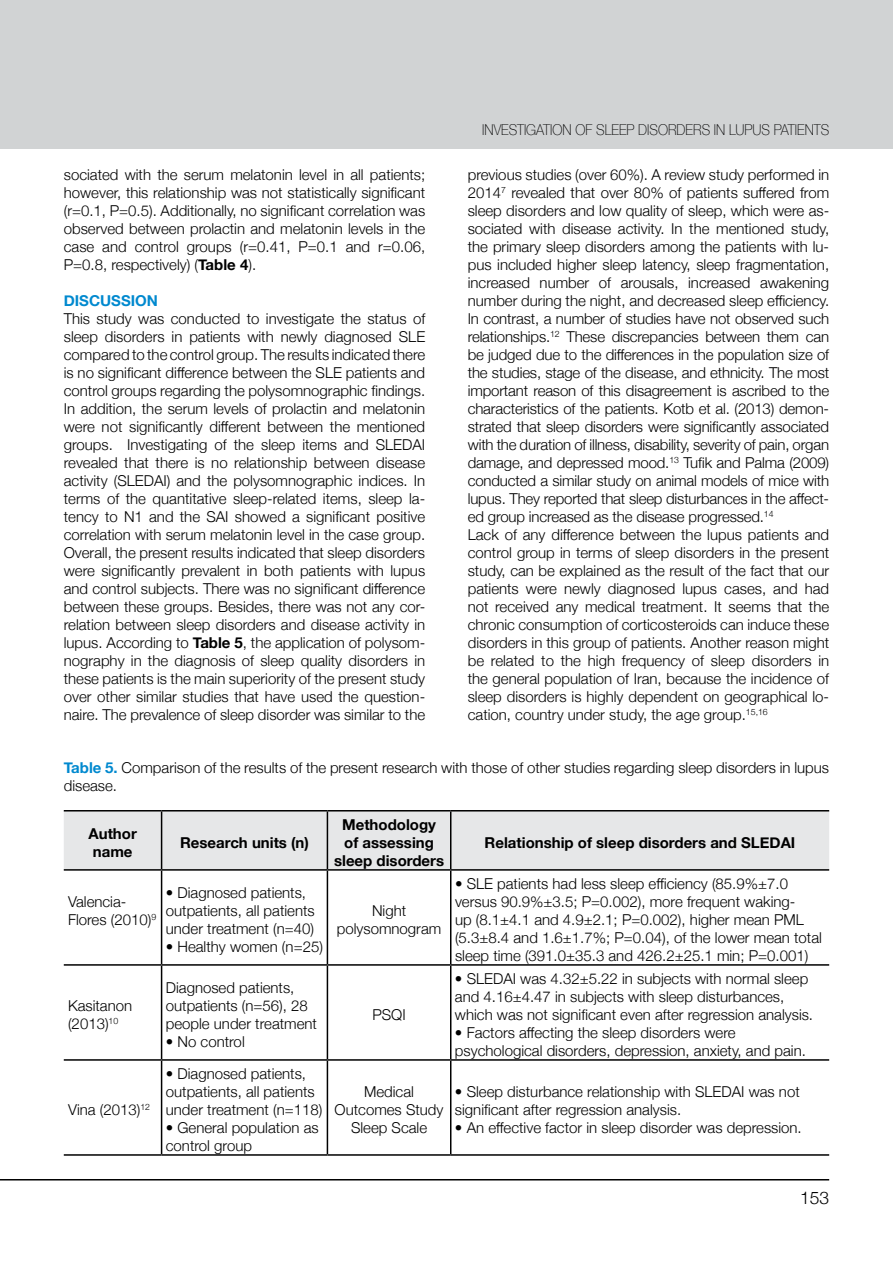
<style>
.page{position:relative;width:893px;height:1263px;background:#fff}
.page>*{position:absolute;margin:0;border:0;box-sizing:border-box;transform-origin:0 0}
.t1{font:300 17.4px "Helvetica Neue";color:#000}
.t2{font:300 15px/18px "Helvetica Neue";color:#000}
.t3{font:700 15px/18px "Helvetica Neue";color:#000}
.t4{font:100 15px "Helvetica Neue";color:#000;scale:.9 1}
.t5{font:700 15px "Helvetica Neue";color:#0089cf}
.s1{font-weight:700;color:#0089cf}
.s2{font-weight:700}
</style>
<div class="page">
<hr style="left:0;top:1179px;width:829px;height:1px;background:#000">
<div style="left:0;top:0;width:893px;height:149px;background:#d1d3d4"></div>
<div style="left:64px;top:811px;width:765px;height:58px;background:#e6e7e8"></div>
<hr style="left:64px;top:810px;width:98px;height:1px;background:#000">
<hr style="left:162px;top:810px;width:165px;height:1px;background:#000">
<hr style="left:327px;top:810px;width:124px;height:1px;background:#000">
<hr style="left:451px;top:810px;width:378px;height:1px;background:#000">
<hr style="left:64px;top:869px;width:98px;height:2px;background:#000">
<hr style="left:162px;top:869px;width:165px;height:2px;background:#000">
<hr style="left:327px;top:869px;width:124px;height:2px;background:#000">
<hr style="left:451px;top:869px;width:378px;height:2px;background:#000">
<hr style="left:64px;top:964px;width:98px;height:2px;background:#000">
<hr style="left:162px;top:964px;width:165px;height:2px;background:#000">
<hr style="left:327px;top:964px;width:124px;height:2px;background:#000">
<hr style="left:451px;top:964px;width:378px;height:2px;background:#000">
<hr style="left:64px;top:1059px;width:98px;height:2px;background:#000">
<hr style="left:162px;top:1059px;width:165px;height:2px;background:#000">
<hr style="left:327px;top:1059px;width:124px;height:2px;background:#000">
<hr style="left:451px;top:1059px;width:378px;height:2px;background:#000">
<hr style="left:64px;top:1154px;width:98px;height:2px;background:#000">
<hr style="left:162px;top:1154px;width:165px;height:2px;background:#000">
<hr style="left:327px;top:1154px;width:124px;height:2px;background:#000">
<hr style="left:451px;top:1154px;width:378px;height:2px;background:#000">
<hr style="left:161px;top:811px;width:1px;height:58px;background:#000">
<hr style="left:327px;top:811px;width:1px;height:58px;background:#000">
<hr style="left:450px;top:811px;width:1px;height:58px;background:#000">
<hr style="left:161px;top:871px;width:1px;height:93px;background:#000">
<hr style="left:327px;top:871px;width:1px;height:93px;background:#000">
<hr style="left:450px;top:871px;width:1px;height:93px;background:#000">
<hr style="left:161px;top:966px;width:1px;height:93px;background:#000">
<hr style="left:327px;top:966px;width:1px;height:93px;background:#000">
<hr style="left:450px;top:966px;width:1px;height:93px;background:#000">
<hr style="left:161px;top:1061px;width:1px;height:93px;background:#000">
<hr style="left:327px;top:1061px;width:1px;height:93px;background:#000">
<hr style="left:450px;top:1061px;width:1px;height:93px;background:#000">
<p class="t4" style="left:482px;top:119px;width:387px">INVESTIGATION OF SLEEP DISORDERS IN LUPUS PATIENTS</p>
<p class="t4" style="left:799px;top:119px;width:36px">TITLE</p>
<p class="t2" style="left:468px;top:165px;width:363px">previous studies (over 60%). A review study performed in 2014<sup>7</sup> revealed that over 80% of patients suffered from sleep disorders and low quality of sleep, which were as&shy;sociated with disease activity. In the mentioned study, the primary sleep disorders among the patients with lu&shy;pus included higher sleep latency, sleep fragmentation, increased number of arousals, increased awakening number during the night, and decreased sleep efficiency.<br>In contrast, a number of studies have not observed such relationships.<sup>12</sup> These discrepancies between them can be judged due to the differences in the population size of the studies, stage of the disease, and ethnicity. The most important reason of this disagreement is ascribed to the characteristics of the patients. Kotb et al. (2013) demon&shy;strated that sleep disorders were significantly associated with the duration of illness, disability, severity of pain, organ damage, and depressed mood.<sup>13</sup> Tufik and Palma (2009) conducted a similar study on animal models of mice with lupus. They reported that sleep disturbances in the affect&shy;ed group increased as the disease progressed.<sup>14<br></sup>Lack of any difference between the lupus patients and control group in terms of sleep disorders in the present study, can be explained as the result of the fact that our patients were newly diagnosed lupus cases, and had not received any medical treatment. It seems that the chronic consumption of corticosteroids can induce these disorders in this group of patients. Another reason might be related to the high frequency of sleep disorders in the general population of Iran, because the incidence of sleep disorders is highly dependent on geographical lo&shy;cation, country under study, the age group.<sup>15,16</sup></p>
<p class="t2" style="left:64px;top:758px;width:767px"><span class="s1">Table 5.</span> Comparison of the results of the present research with those of other studies regarding sleep disorders in lupus disease.</p>
<p class="t3" style="left:89px;top:825px;width:50px">Author name</p>
<p class="t3" style="left:180px;top:834px;width:130px">Research units (n)</p>
<p class="t2" style="left:64px;top:165px;width:363px;text-align:justify">sociated with the serum melatonin level in all patients; however, this relationship was not statistically significant (r=0.1, P=0.5). Additionally, no significant correlation was observed between prolactin and melatonin levels in the case and control groups (r=0.41, P=0.1 and r=0.06, P=0.8, respectively) (<span class="s2">Table 4</span>).</p>
<p class="t5" style="left:64px;top:289px;width:96px">DISCUSSION</p>
<p class="t2" style="left:64px;top:309px;width:363px;text-align:justify">This study was conducted to investigate the status of sleep disorders in patients with newly diagnosed SLE compared to the control group. The results indicated there is no significant difference between the SLE patients and control groups regarding the polysomnographic findings.<br>In addition, the serum levels of prolactin and melatonin were not significantly different between the mentioned groups. Investigating of the sleep items and SLEDAI revealed that there is no relationship between disease activity (SLEDAI) and the polysomnographic indices. In terms of the quantitative sleep-related items, sleep la&shy;tency to N1 and the SAI showed a significant positive correlation with serum melatonin level in the case group.<br>Overall, the present results indicated that sleep disorders were significantly prevalent in both patients with lupus and control subjects. There was no significant difference between these groups. Besides, there was not any cor&shy;relation between sleep disorders and disease activity in lupus. According to <span class="s2">Table 5</span>, the application of polysom&shy;nography in the diagnosis of sleep quality disorders in these patients is the main superiority of the present study over other similar studies that have used the question&shy;naire. The prevalence of sleep disorder was similar to the</p>
<p class="t3" style="left:334px;top:816px;width:111px;text-align:center">Methodology of assessing sleep disorders</p>
<p class="t3" style="left:485px;top:834px;width:312px">Relationship of sleep disorders and SLEDAI</p>
<p class="t2" style="left:68px;top:891px;width:90px">Valencia-<br>Flores (2010)<sup>9</sup></p>
<p class="t2" style="left:166px;top:882px;width:150px">• Diagnosed patients, outpatients, all patients under treatment (n=40)</p>
<p class="t2" style="left:166px;top:936px;width:159px">• Healthy women (n=25)</p>
<p class="t2" style="left:68px;top:995px;width:66px">Kasitanon (2013)<sup>10</sup></p>
<p class="t2" style="left:68px;top:1099px;width:84px">Vina (2013)<sup>12</sup></p>
<p class="t2" style="left:166px;top:977px;width:153px">Diagnosed patients, outpatients (n=56), 28 people under treatment</p>
<p class="t2" style="left:166px;top:1031px;width:80px">• No control</p>
<p class="t2" style="left:166px;top:1063px;width:158px">• Diagnosed patients, outpatients, all patients under treatment (n=118)</p>
<p class="t2" style="left:166px;top:1117px;width:154px">• General population as control group</p>
<p class="t2" style="left:337px;top:900px;width:106px;text-align:center">Night polysomnogram</p>
<p class="t2" style="left:372px;top:1004px;width:35px">PSQI</p>
<p class="t2" style="left:455px;top:873px;width:368px">• SLE patients had less sleep efficiency (85.9%±7.0 versus 90.9%±3.5; P=0.002), more frequent waking-<br>up (8.1±4.1 and 4.9±2.1; P=0.002), higher mean PML (5.3±8.4 and 1.6±1.7%; P=0.04), of the lower mean total sleep time (391.0±35.3 and 426.2±25.1 min; P=0.001)</p>
<p class="t2" style="left:455px;top:968px;width:360px">• SLEDAI was 4.32±5.22 in subjects with normal sleep and 4.16±4.47 in subjects with sleep disturbances, which was not significant even after regression analysis.</p>
<p class="t2" style="left:455px;top:1022px;width:352px">• Factors affecting the sleep disorders were psychological disorders, depression, anxiety, and pain.</p>
<p class="t2" style="left:335px;top:1081px;width:110px;text-align:center">Medical<br>Outcomes Study<br>Sleep Scale</p>
<p class="t2" style="left:455px;top:1081px;width:346px">• Sleep disturbance relationship with SLEDAI was not significant after regression analysis.</p>
<p class="t2" style="left:455px;top:1117px;width:348px">• An effective factor in sleep disorder was depression.</p>
<p class="t1" style="left:800px;top:1184px;width:31px">153</p>
</div>
